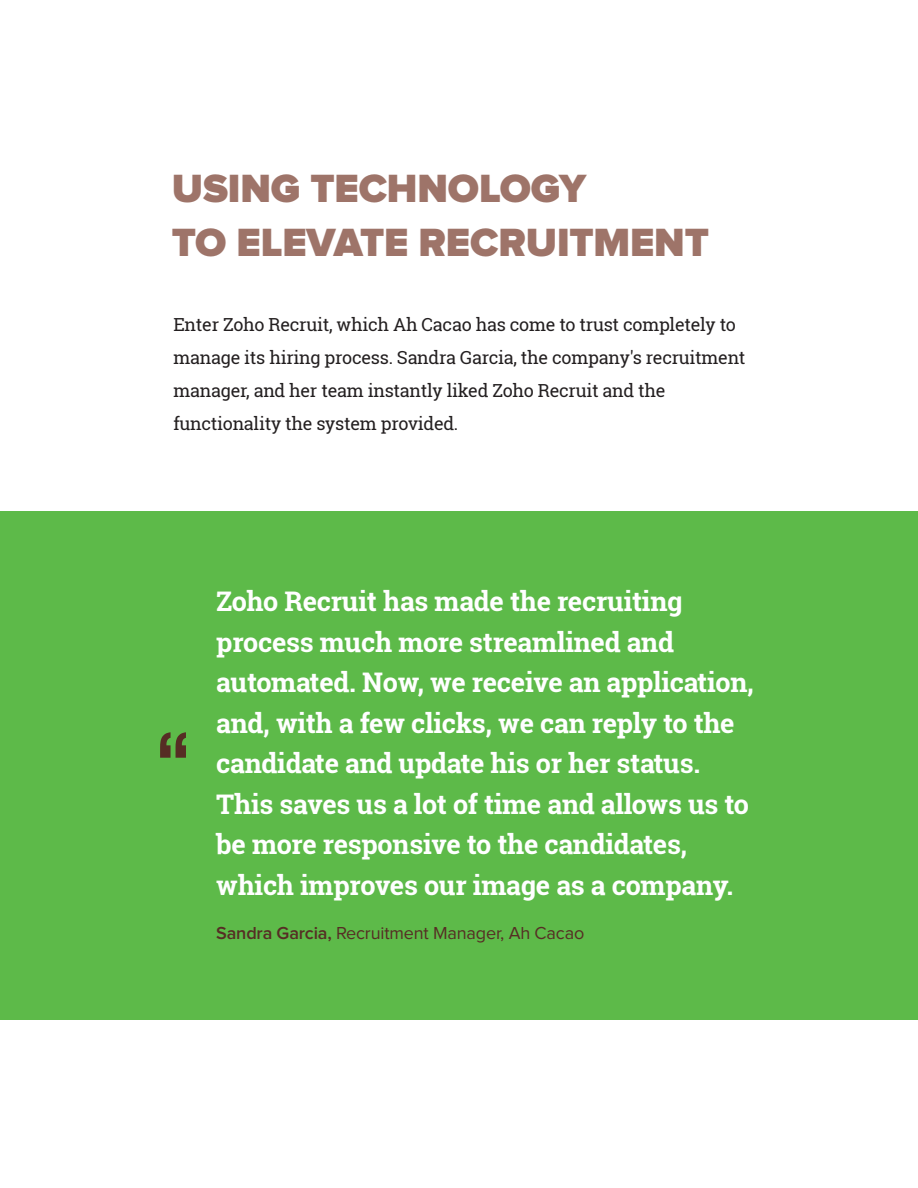
<style>
.page{position:relative;width:918px;height:1188px;background:#fff}
.page>*{position:absolute;margin:0;border:0;box-sizing:border-box;transform-origin:0 0}
.t1{font:900 40.8px/53.4px "Proxima Nova";letter-spacing:-.005em;color:#9e7469}
.t2{font:700 27px/40.5px "Roboto Slab";letter-spacing:-.01em;color:#fff}
.t3{font:18px/33px "Roboto Slab";letter-spacing:-.015em;color:#231f20}
.t4{font:18px "Proxima Nova";letter-spacing:-.01em;color:#562d24}
.s1{font-weight:600}
</style>
<div class="page">
<div style="left:0;top:512px;width:918px;height:508px;background:#5dba49"></div>
<svg style="left:160px;top:732px;width:26px;height:26px"></svg>
<h1 class="t1" style="left:172px;top:164px;width:539px">USING TECHNOLOGY<br>TO ELEVATE RECRUITMENT</h1>
<p class="t3" style="left:173px;top:307px;width:574px">Enter Zoho Recruit, which Ah Cacao has come to trust completely to manage its hiring process. Sandra Garcia, the company's recruitment manager, and her team instantly liked Zoho Recruit and the functionality the system provided.</p>
<p class="t2" style="left:216px;top:581px;width:539px">Zoho Recruit has made the recruiting process much more streamlined and automated. Now, we receive an application, and, with a few clicks, we can reply to the candidate and update his or her status.<br>This saves us a lot of time and allows us to be more responsive to the candidates, which improves our image as a company.</p>
<p class="t4" style="left:216px;top:925px;width:370px"><span class="s1">Sandra Garcia,</span> Recruitment Manager, Ah Cacao</p>
</div>
